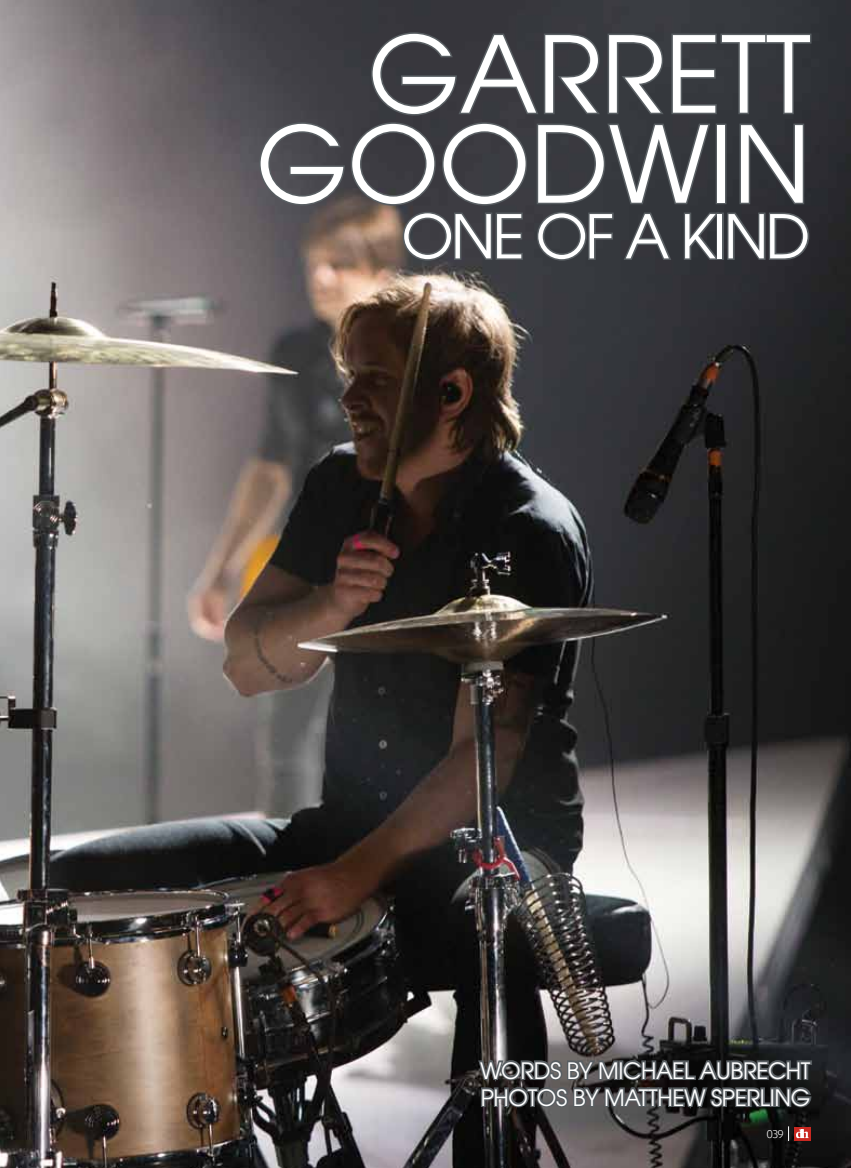
<style>
.page{position:relative;width:851px;height:1168px;background:#fff}
.page>*{position:absolute;margin:0;border:0;box-sizing:border-box;transform-origin:0 0}
.t1{font:105px/90px "Avant Garde";color:#fff;text-align:right}
.t2{font:60px "Avant Garde";color:#fff}
.t3{font:22.5px/27px "Avant Garde";letter-spacing:-.015em;color:#fff}
.t4{font:300 12px "Amplitude";color:#fff}
</style>
<div class="page">
<img style="left:0;top:0;width:850px;height:1168px">
<svg style="left:476px;top:1049px;width:337px;height:65px;background:#3c3d3f"></svg>
<svg style="left:257px;top:31px;width:556px;height:231px;background:#434348"></svg>
<svg style="left:793px;top:1127px;width:17px;height:13px"></svg>
<svg style="left:788px;top:1126px;width:1px;height:15px"></svg>
<svg style="left:796px;top:1129px;width:12px;height:9px"></svg>
<h1 class="t1" style="left:256px;top:27px;width:556px">GARRETT<br>GOODWIN</h1>
<h2 class="t2" style="left:401px;top:199px;width:343px">ONE OF A KIND</h2>
<p class="t3" style="left:480px;top:1056px;width:331px">WORDS BY MICHAEL AUBRECHT<br>PHOTO</p>
<p class="t3" style="left:556px;top:1083px;width:168px">S BY MATTHEW SPER</p>
<p class="t3" style="left:759px;top:1083px;width:24px">LING</p>
<p class="t4" style="left:766px;top:1127px;width:19px">039</p>
</div>
